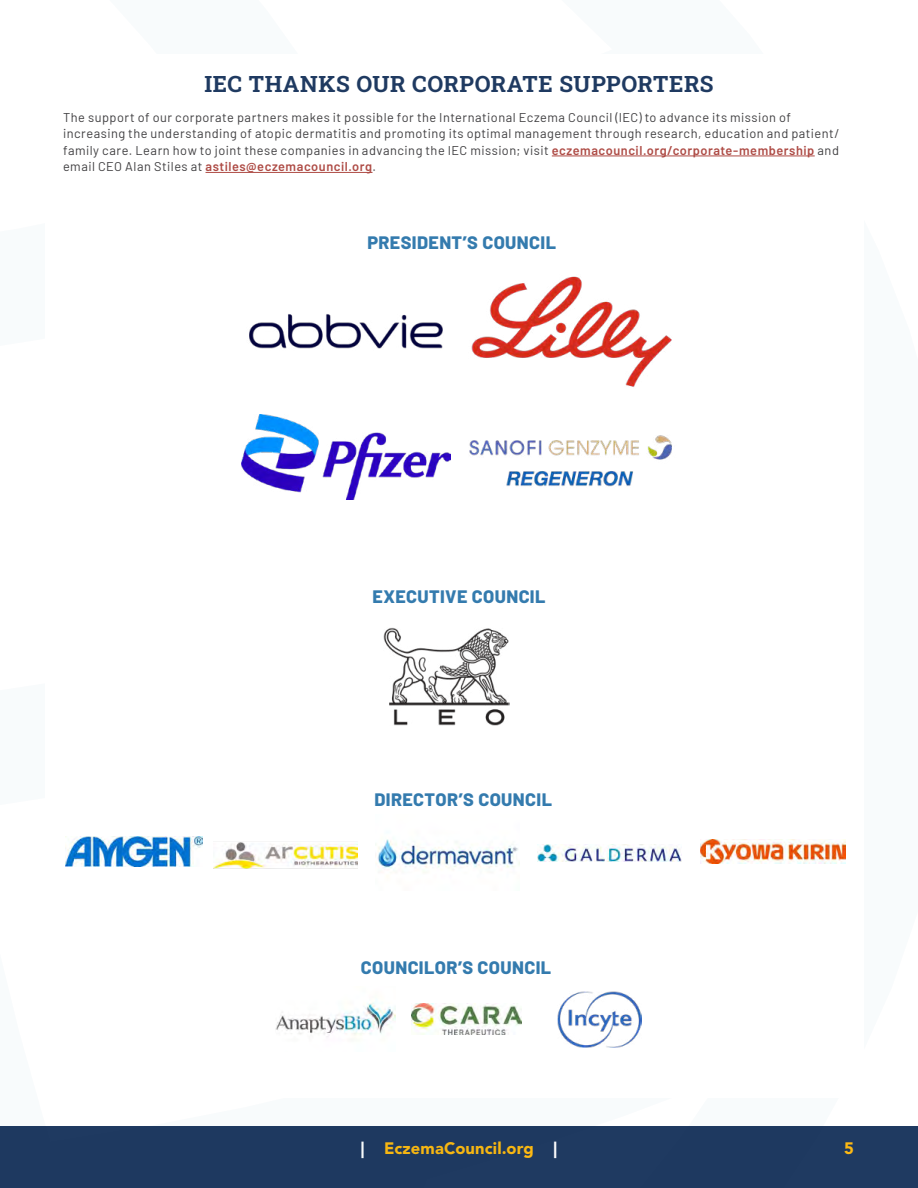
<style>
.page{position:relative;width:918px;height:1188px;background:#fff}
.page>*{position:absolute;margin:0;border:0;box-sizing:border-box;transform-origin:0 0}
.t1{font:700 22.5px "Roboto Slab";letter-spacing:.025em;color:#1f3a61}
.t2{font:800 18px "Barlow";letter-spacing:.02em;color:#347bae}
.t3{font:900 16.5px "Avenir LT Std";letter-spacing:.01em;color:#fdb913}
.t4{font:12.75px/16.5px "Barlow";letter-spacing:.04em;color:#414042}
.s1{font-weight:600;color:#ae4b45}
.s2{color:#fff}
</style>
<div class="page">
<div style="left:0;top:1126px;width:918px;height:62px;background:#1e3960"></div>
<hr style="left:552px;top:156px;width:263px;height:1px;background:#ae4b45">
<hr style="left:206px;top:172px;width:167px;height:1px;background:#ae4b45">
<img style="left:242px;top:414px;width:208px;height:86px">
<img style="left:471px;top:276px;width:201px;height:111px">
<img style="left:249px;top:314px;width:194px;height:35px">
<img style="left:469px;top:435px;width:203px;height:52px">
<img style="left:383px;top:628px;width:127px;height:97px">
<img style="left:65px;top:836px;width:138px;height:31px">
<img style="left:214px;top:842px;width:144px;height:27px">
<img style="left:376px;top:839px;width:144px;height:34px">
<img style="left:538px;top:844px;width:144px;height:18px">
<img style="left:700px;top:840px;width:146px;height:23px">
<img style="left:276px;top:1002px;width:119px;height:35px">
<img style="left:412px;top:1003px;width:110px;height:32px">
<img style="left:558px;top:991px;width:84px;height:56px">
<h1 class="t1" style="left:204px;top:68px;width:511px">IEC THANKS OUR CORPORATE SUPPORTERS</h1>
<p class="t4" style="left:63px;top:108px;width:778px">The support of our corporate partners makes it possible for the International Eczema Council (IEC) to advance its mission of increasing the understanding of atopic dermatitis and promoting its optimal management through research, education and patient/ family care. Learn how to joint these companies in advancing the IEC mission; visit <span class="s1">eczemacouncil.org/corporate-membership</span> and email CEO Alan Stiles at <span class="s1">astiles@eczemacouncil.org</span>.</p>
<h2 class="t2" style="left:367px;top:229px;width:190px">PRESIDENT’S COUNCIL</h2>
<h2 class="t2" style="left:373px;top:583px;width:174px">EXECUTIVE COUNCIL</h2>
<h2 class="t2" style="left:374px;top:786px;width:179px">DIRECTOR’S COUNCIL</h2>
<h2 class="t2" style="left:361px;top:954px;width:192px">COUNCILOR’S COUNCIL</h2>
<p class="t3" style="left:361px;top:1138px;width:198px"><span class="s2">|</span> EczemaCouncil.org <span class="s2">|</span></p>
<p class="t3" style="left:844px;top:1138px;width:11px">5</p>
</div>
